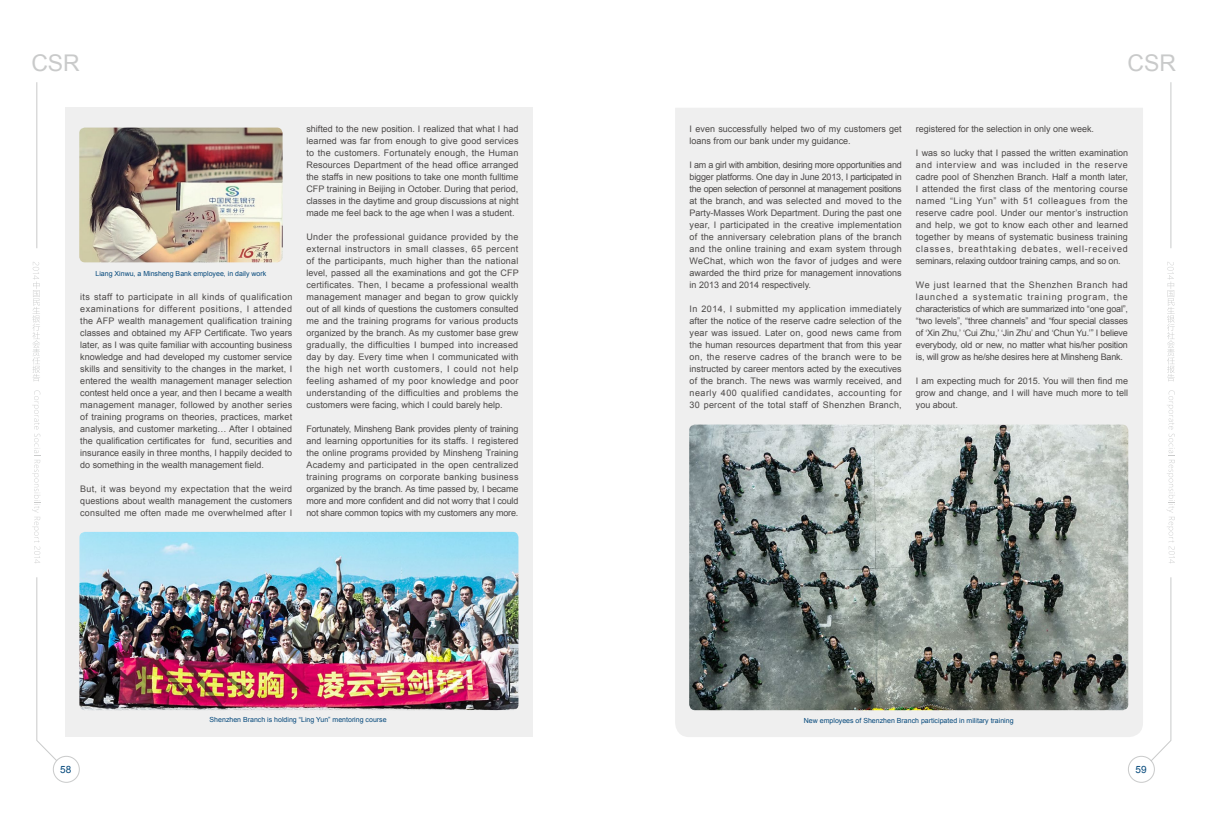
<style>
.page{position:relative;width:1208px;height:825px;background:#fff}
.page>*{position:absolute;margin:0;border:0;box-sizing:border-box;transform-origin:0 0}
.t1{font:23px "Arial";color:#c9caca}
.t2{font:10px "Arial";color:#04487b}
.t3{font:9px/12px "Arial";color:#4c4948;text-align:justify}
.t4{font:7px "Arial";color:#04487b}
</style>
<div class="page">
<svg style="left:32px;top:82px;width:48px;height:701px"></svg>
<svg style="left:1128px;top:82px;width:47px;height:701px"></svg>
<div style="left:675px;top:108px;width:468px;height:629px;background:#efefef"></div>
<div style="left:65px;top:108px;width:468px;height:629px;background:#efefef"></div>
<img style="left:79px;top:532px;width:439px;height:178px">
<img style="left:689px;top:425px;width:439px;height:285px">
<img style="left:79px;top:128px;width:203px;height:134px">
<h1 class="t1" style="left:31px;top:48px;width:50px">CSR</h1>
<h1 class="t1" style="left:1127px;top:48px;width:50px">CSR</h1>
<p class="t4" style="left:95px;top:269px;width:172px">Liang Xinwu, a Minsheng Bank employee, in daily work</p>
<p class="t3" style="left:80px;top:291px;width:213px">its staff to participate in all kinds of qualification examinations for different positions, I attended the AFP wealth management qualification training classes and obtained my AFP Certificate. Two years later, as I was quite familiar with accounting business knowledge and had developed my customer service skills and sensitivity to the changes in the market, I entered the wealth management manager selection contest held once a year, and then I became a wealth management manager, followed by another series of training programs on theories, practices, market analysis, and customer marketing… After I obtained the qualification certificates for fund, securities and insurance easily in three months, I happily decided to do something in the wealth management field.</p>
<p class="t3" style="left:80px;top:483px;width:213px">But, it was beyond my expectation that the weird questions about wealth management the customers consulted me often made me overwhelmed after I</p>
<p class="t3" style="left:306px;top:123px;width:214px">shifted to the new position. I realized that what I had learned was far from enough to give good services to the customers. Fortunately enough, the Human Resources Department of the head office arranged the staffs in new positions to take one month fulltime CFP training in Beijing in October. During that period, classes in the daytime and group discussions at night made me feel back to the age when I was a student.</p>
<p class="t3" style="left:306px;top:231px;width:214px">Under the professional guidance provided by the external instructors in small classes, 65 percent of the participants, much higher than the national level, passed all the examinations and got the CFP certificates. Then, I became a professional wealth management manager and began to grow quickly out of all kinds of questions the customers consulted me and the training programs for various products organized by the branch. As my customer base grew gradually, the difficulties I bumped into increased day by day. Every time when I communicated with the high net worth customers, I could not help feeling ashamed of my poor knowledge and poor understanding of the difficulties and problems the customers were facing, which I could barely help.</p>
<p class="t3" style="left:306px;top:423px;width:214px">Fortunately, Minsheng Bank provides plenty of training and learning opportunities for its staffs. I registered the online programs provided by Minsheng Training Academy and participated in the open centralized training programs on corporate banking business organized by the branch. As time passed by, I became more and more confident and did not worry that I could not share common topics with my customers any more.</p>
<p class="t3" style="left:689px;top:123px;width:214px">I even successfully helped two of my customers get loans from our bank under my guidance.</p>
<p class="t3" style="left:689px;top:159px;width:214px">I am a girl with ambition, desiring more opportunities and bigger platforms. One day in June 2013, I participated in the open selection of personnel at management positions at the branch, and was selected and moved to the Party-Masses Work Department. During the past one year, I participated in the creative implementation of the anniversary celebration plans of the branch and the online training and exam system through WeChat, which won the favor of judges and were awarded the third prize for management innovations in 2013 and 2014 respectively.</p>
<p class="t3" style="left:689px;top:303px;width:214px">In 2014, I submitted my application immediately after the notice of the reserve cadre selection of the year was issued. Later on, good news came from the human resources department that from this year on, the reserve cadres of the branch were to be instructed by career mentors acted by the executives of the branch. The news was warmly received, and nearly 400 qualified candidates, accounting for 30 percent of the total staff of Shenzhen Branch,</p>
<p class="t3" style="left:916px;top:122px;width:180px">registered for the selection in only one week.</p>
<p class="t3" style="left:916px;top:146px;width:214px">I was so lucky that I passed the written examination and interview and was included in the reserve cadre pool of Shenzhen Branch. Half a month later, I attended the first class of the mentoring course named “Ling Yun” with 51 colleagues from the reserve cadre pool. Under our mentor’s instruction and help, we got to know each other and learned together by means of systematic business training classes, breathtaking debates, well-received seminars, relaxing outdoor training camps, and so on.</p>
<p class="t3" style="left:916px;top:278px;width:214px">We just learned that the Shenzhen Branch had launched a systematic training program, the characteristics of which are summarized into “one goal”, “two levels”, “three channels” and “four special classes of ‘Xin Zhu,’ ‘Cui Zhu,’ ‘Jin Zhu’ and ‘Chun Yu.’” I believe everybody, old or new, no matter what his/her position is, will grow as he/she desires here at Minsheng Bank.</p>
<p class="t3" style="left:916px;top:374px;width:214px">I am expecting much for 2015. You will then find me grow and change, and I will have much more to tell you about.</p>
<p class="t4" style="left:210px;top:715px;width:178px">Shenzhen Branch is holding “Ling Yun” mentoring course</p>
<p class="t4" style="left:804px;top:716px;width:211px">New employees of Shenzhen Branch participated in military training</p>
<p class="t2" style="left:60px;top:763px;width:13px">58</p>
<p class="t2" style="left:1135px;top:763px;width:13px">59</p>
</div>
